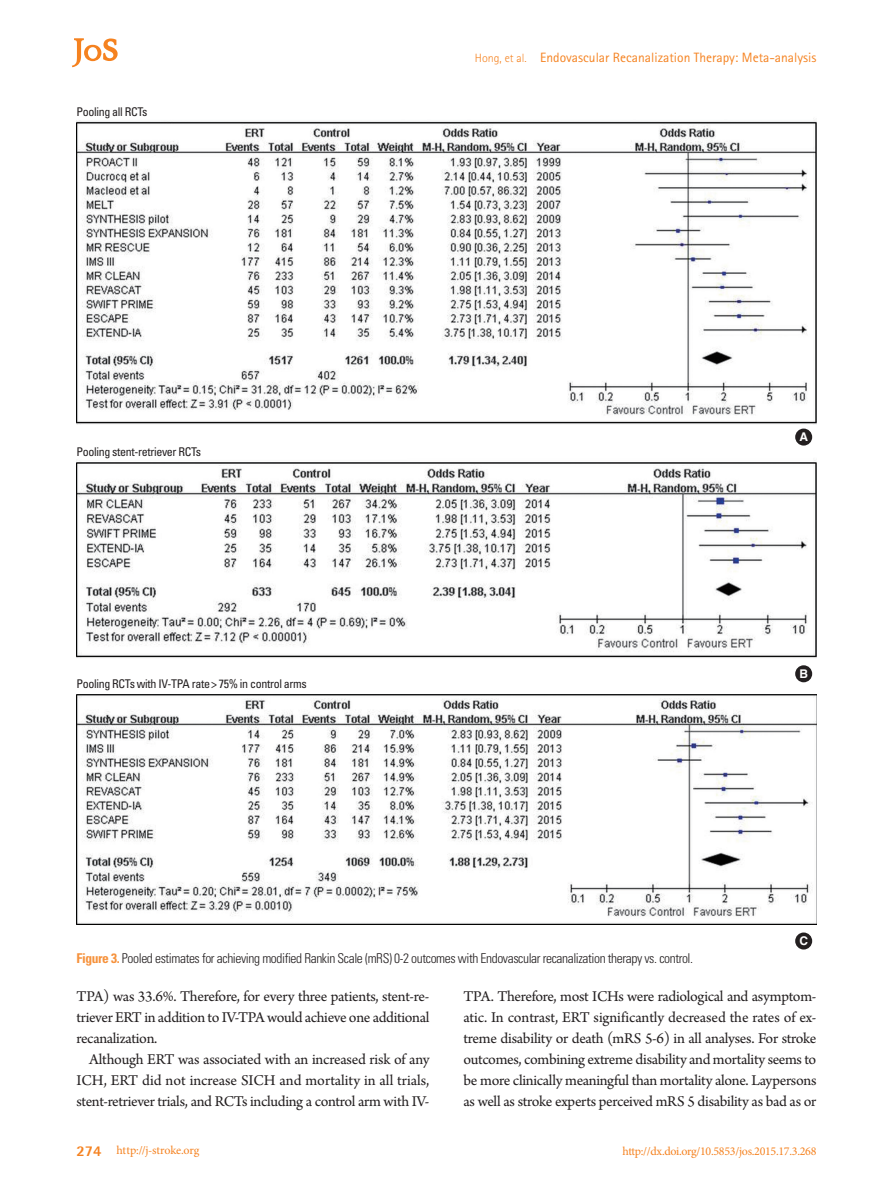
<style>
.page{position:relative;width:893px;height:1191px;background:#fff}
.page>*{position:absolute;margin:0;border:0;box-sizing:border-box;transform-origin:0 0}
.본문{font:15.75px/21px "Arno Pro";letter-spacing:-.02em;color:#231f20;text-align:justify}
.표제목_그림설명{font:300 condensed 13.5px "Univers LT Std";letter-spacing:-.03em;color:#231f20}
.t1{font:13.5px "Rotis Sans Serif Std";color:#f58220}
.그림지문_8pt{font:condensed 12px "Univers LT Std";letter-spacing:-.03em;color:#231f20}
.t2{font:12px "Minion Pro";letter-spacing:-.025em;color:#f58220}
.t3{font:700 12px "Helvetica LT Std";color:#fff}
.s1{font-weight:300;font-size:12px}
.s2{font-weight:700;color:#f6923c}
.s3{font-family:"Rotis Semi Sans Std";font-weight:800;font-size:15px}
</style>
<div class="page">
<svg style="left:72px;top:38px;width:46px;height:29px"></svg>
<img style="left:77px;top:120px;width:739px;height:304px">
<div style="left:795px;top:428px;width:17px;height:17px;background:#231f20;border-radius:50%"></div>
<img style="left:77px;top:460px;width:739px;height:198px">
<div style="left:795px;top:665px;width:17px;height:17px;background:#231f20;border-radius:50%"></div>
<img style="left:77px;top:694px;width:739px;height:230px">
<div style="left:795px;top:932px;width:17px;height:17px;background:#231f20;border-radius:50%"></div>
<p class="그림지문_8pt" style="left:77px;top:104px;width:73px">Pooling all RCTs</p>
<p class="그림지문_8pt" style="left:77px;top:444px;width:126px">Pooling stent-retriever RCTs</p>
<p class="그림지문_8pt" style="left:77px;top:676px;width:232px">Pooling RCTs with IV-TPA rate&gt; 75% in control arms</p>
<p class="t1" style="left:475px;top:50px;width:343px"><span class="s1">Hong, et al.</span> Endovascular Recanalization Therapy: Meta-analysis</p>
<p class="t3" style="left:799px;top:429px;width:10px">A</p>
<p class="t3" style="left:799px;top:666px;width:10px">B</p>
<p class="t3" style="left:799px;top:933px;width:10px">C</p>
<p class="표제목_그림설명" style="left:77px;top:950px;width:618px"><span class="s2">Figure 3.</span> Pooled estimates for achieving modified Rankin Scale (mRS) 0-2 outcomes with Endovascular recanalization therapy vs. control.</p>
<p class="본문" style="left:77px;top:987px;width:354px">TPA) was 33.6%. Therefore, for every three patients, stent-re&shy;triever ERT in addition to IV-TPA would achieve one additional recanalization.</p>
<p class="본문" style="left:77px;top:1050px;width:355px;text-indent:13px">Although ERT was associated with an increased risk of any ICH, ERT did not increase SICH and mortality in all trials, stent-retriever trials, and RCTs including a control arm with IV-</p>
<p class="본문" style="left:463px;top:987px;width:354px">TPA. Therefore, most ICHs were radiological and asymptom&shy;atic. In contrast, ERT significantly decreased the rates of ex&shy;treme disability or death (mRS 5-6) in all analyses. For stroke outcomes, combining extreme disability and mortality seems to be more clinically meaningful than mortality alone. Laypersons as well as stroke experts perceived mRS 5 disability as bad as or</p>
<p class="t2" style="left:77px;top:1142px;width:124px"><span class="s3">274</span> http://j-stroke.org</p>
<p class="t2" style="left:622px;top:1143px;width:195px">http://dx.doi.org/10.5853/jos.2015.17.3.268</p>
</div>
